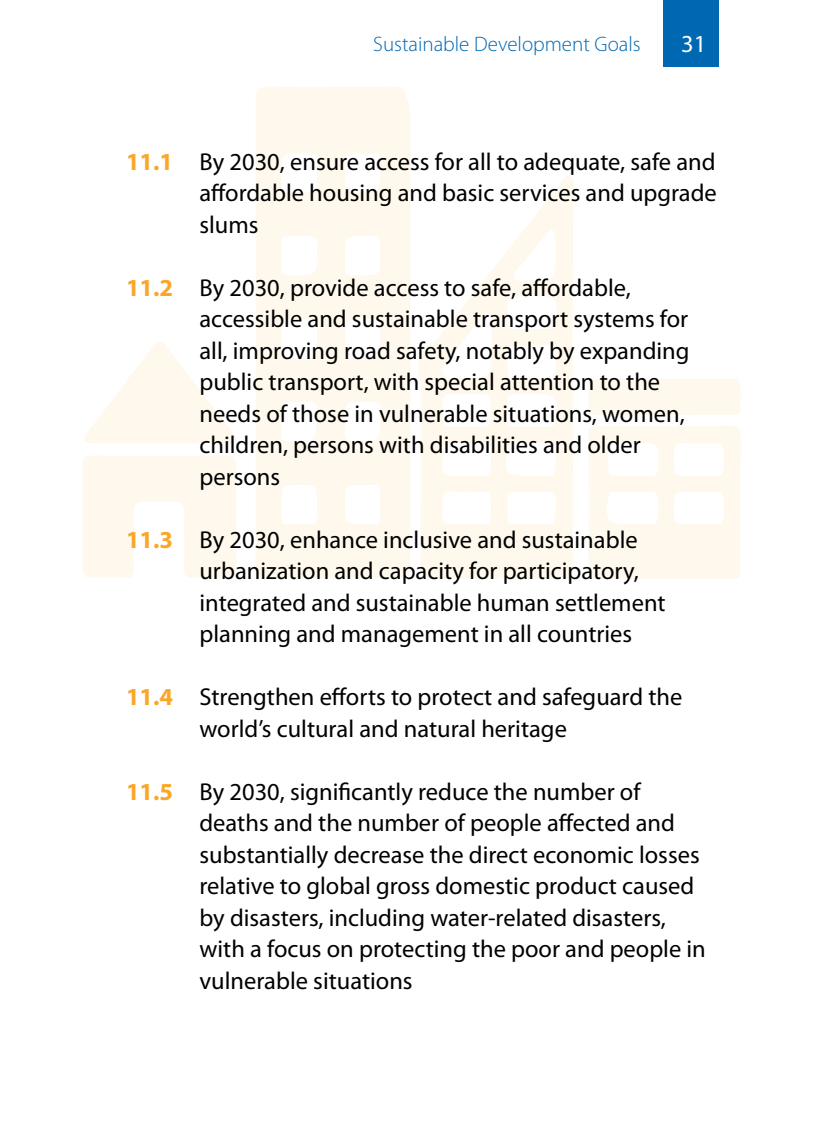
<style>
.page{position:relative;width:819px;height:1134px;background:#fff}
.page>*{position:absolute;margin:0;border:0;box-sizing:border-box;transform-origin:0 0}
.t1{font:24.5px/31.5px "Myriad Pro";color:#000}
.t2{font:24.5px "Myriad Pro";color:#fff}
.t3{font:300 21px "Myriad Pro";color:#0068b2}
.s1{font-weight:700;color:#faa627}
</style>
<div class="page">
<div style="left:663px;top:0;width:56px;height:66px;background:#0068b2"></div>
<svg style="left:83px;top:456px;width:153px;height:122px"></svg>
<svg style="left:84px;top:342px;width:152px;height:101px"></svg>
<div style="left:589px;top:379px;width:152px;height:36px;background:#fef8ed"></div>
<svg style="left:256px;top:87px;width:154px;height:491px;fill:#fef8ed"></svg>
<svg style="left:418px;top:176px;width:155px;height:402px"></svg>
<svg style="left:588px;top:426px;width:153px;height:153px"></svg>
<p class="t3" style="left:373px;top:33px;width:269px">Sustainable Development Goals</p>
<p class="t2" style="left:681px;top:28px;width:27px">31</p>
<p class="t1" style="left:200px;top:145px;width:519px;text-align:justify;text-indent:-74px"><span class="s1">11.1</span> By 2030, ensure access for all to adequate, safe and affordable housing and basic services and upgrade slums</p>
<p class="t1" style="left:200px;top:271px;width:492px;text-indent:-74px"><span class="s1">11.2</span> By 2030, provide access to safe, affordable, accessible and sustainable transport systems for all, improving road safety, notably by expanding public transport, with special attention to the needs of those in vulnerable situations, women, children, persons with disabilities and older persons</p>
<p class="t1" style="left:200px;top:523px;width:468px;text-indent:-74px"><span class="s1">11.3</span> By 2030, enhance inclusive and sustainable urbanization and capacity for participatory, integrated and sustainable human settlement planning and management in all countries</p>
<p class="t1" style="left:200px;top:681px;width:484px;text-indent:-74px"><span class="s1">11.4</span> Strengthen efforts to protect and safeguard the world’s cultural and natural heritage</p>
<p class="t1" style="left:200px;top:775px;width:508px;text-indent:-74px"><span class="s1">11.5</span> By 2030, significantly reduce the number of deaths and the number of people affected and substantially decrease the direct economic losses relative to global gross domestic product caused by disasters, including water-related disasters, with a focus on protecting the poor and people in vulnerable situations</p>
</div>
